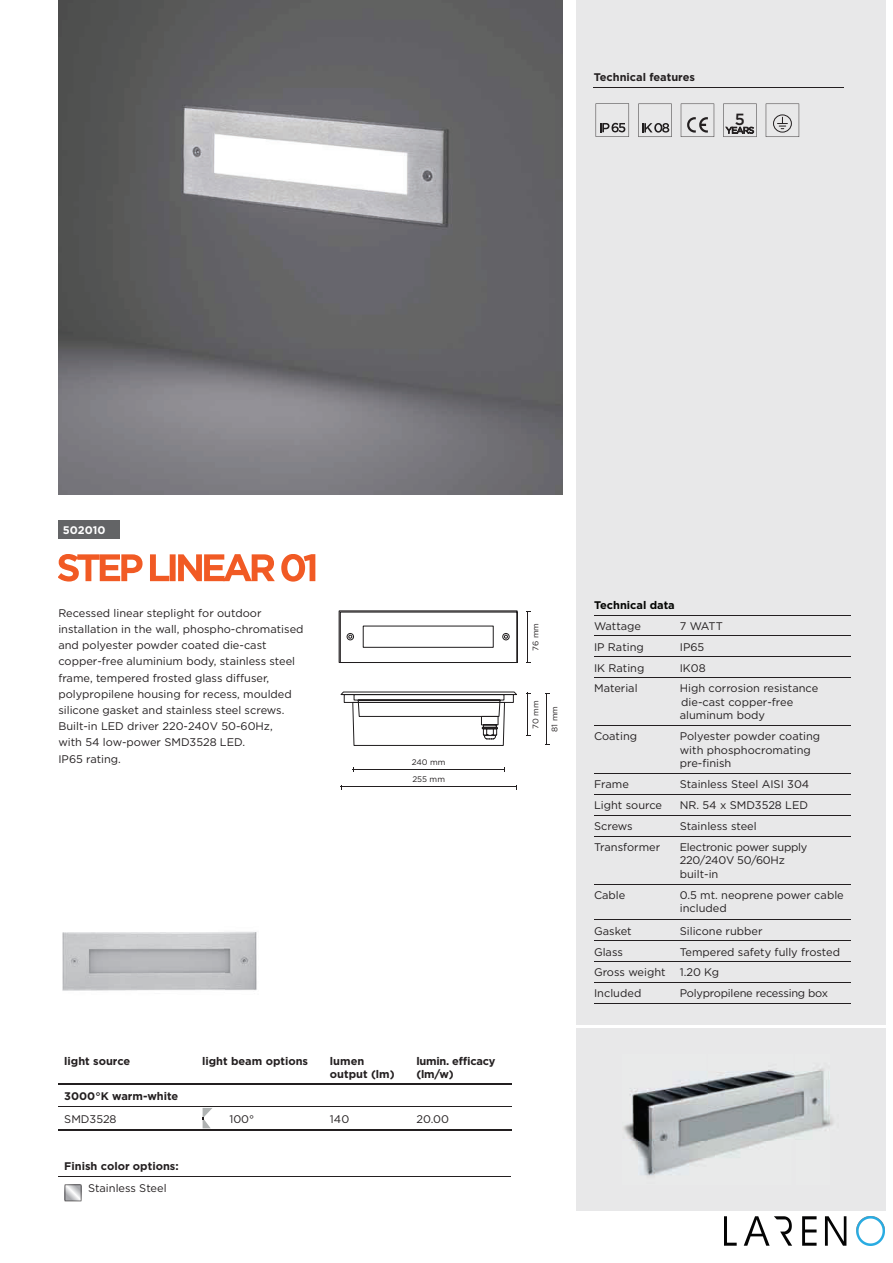
<style>
.page{position:relative;width:893px;height:1263px;background:#fff}
.page>*{position:absolute;margin:0;border:0;box-sizing:border-box;transform-origin:0 0}
.t1{font:500 16.2px "Gotham";color:#231f20}
.t2{font:11.1px/16.2px "Gotham";color:#231f20}
.t3{font:700 11.1px/13.2px "Gotham";color:#231f20}
.t4{font:11.1px/13.2px "Gotham";letter-spacing:-.02em;color:#231f20}
.t5{font:700 11.1px/13.2px "Gotham";letter-spacing:-.02em;color:#231f20}
.t6{font:700 11.1px "Gotham";color:#040503}
.t7{font:700 11.1px "Gotham";color:#fff}
.t8{font:8.1px/17.7px "Gotham";color:#231f20}
</style>
<div class="page">
<div style="left:576px;top:1029px;width:309px;height:182px;background:#e8e8e9"></div>
<img style="left:623px;top:1069px;width:210px;height:107px">
<div style="left:576px;top:0;width:309px;height:1025px;background:#e8e8e9"></div>
<hr style="left:58px;top:1083px;width:454px;height:2px;background:#231f20">
<hr style="left:58px;top:1107px;width:454px;height:1px;background:#231f20">
<hr style="left:58px;top:1129px;width:454px;height:1px;background:#231f20">
<svg style="left:203px;top:1108px;width:9px;height:20px"></svg>
<hr style="left:594px;top:88px;width:250px;height:1px;background:#231f20">
<svg style="left:681px;top:104px;width:33px;height:33px"></svg>
<svg style="left:723px;top:104px;width:34px;height:33px"></svg>
<svg style="left:638px;top:104px;width:34px;height:33px"></svg>
<svg style="left:596px;top:103px;width:33px;height:34px"></svg>
<svg style="left:766px;top:104px;width:33px;height:33px"></svg>
<svg style="left:58px;top:554px;width:257px;height:28px"></svg>
<div style="left:58px;top:521px;width:62px;height:18px;background:#636466"></div>
<hr style="left:594px;top:615px;width:256px;height:1px;background:#231f20">
<hr style="left:594px;top:982px;width:256px;height:1px;background:#231f20">
<hr style="left:594px;top:1003px;width:256px;height:1px;background:#231f20">
<hr style="left:594px;top:636px;width:256px;height:1px;background:#231f20">
<hr style="left:594px;top:657px;width:256px;height:1px;background:#231f20">
<hr style="left:594px;top:678px;width:256px;height:1px;background:#231f20">
<hr style="left:594px;top:726px;width:256px;height:1px;background:#231f20">
<hr style="left:594px;top:774px;width:256px;height:1px;background:#231f20">
<hr style="left:594px;top:794px;width:256px;height:1px;background:#231f20">
<hr style="left:594px;top:815px;width:256px;height:1px;background:#231f20">
<hr style="left:594px;top:836px;width:256px;height:1px;background:#231f20">
<hr style="left:594px;top:884px;width:256px;height:1px;background:#231f20">
<hr style="left:594px;top:920px;width:256px;height:1px;background:#231f20">
<hr style="left:594px;top:941px;width:256px;height:1px;background:#231f20">
<hr style="left:594px;top:962px;width:256px;height:1px;background:#231f20">
<hr style="left:528px;top:611px;width:1px;height:52px;background:#231f20">
<hr style="left:528px;top:693px;width:1px;height:43px;background:#231f20">
<hr style="left:547px;top:693px;width:1px;height:52px;background:#231f20">
<svg style="left:339px;top:610px;width:178px;height:136px"></svg>
<hr style="left:353px;top:769px;width:152px;height:1px;background:#231f20">
<hr style="left:341px;top:787px;width:176px;height:1px;background:#231f20">
<svg style="left:65px;top:1185px;width:16px;height:16px"></svg>
<hr style="left:58px;top:1176px;width:453px;height:1px;background:#231f20">
<img style="left:58px;top:0;width:505px;height:494px">
<img style="left:62px;top:932px;width:195px;height:59px">
<img style="left:725px;top:1217px;width:159px;height:29px">
<p class="t3" style="left:594px;top:71px;width:103px">Technical features</p>
<h1 class="t1" style="left:735px;top:112px;width:12px">5</h1>
<p class="t7" style="left:63px;top:526px;width:44px">502010</p>
<p class="t2" style="left:58px;top:605px;width:247px">Recessed linear steplight for outdoor installation in the wall, phospho-chromatised and polyester powder coated die-cast copper-free aluminium body, stainless steel frame, tempered frosted glass diffuser, polypropilene housing for recess, moulded silicone gasket and stainless steel screws.<br>Built-in LED driver 220-240V 50-60Hz,<br>with 54 low-power SMD3528 LED.<br>IP65 rating.</p>
<p class="t8" style="left:412px;top:754px;width:35px">240 mm<br>255 mm</p>
<p class="t3" style="left:64px;top:1055px;width:68px">light source</p>
<p class="t3" style="left:202px;top:1055px;width:107px">light beam options</p>
<p class="t3" style="left:330px;top:1055px;width:66px">lumen output (lm)</p>
<p class="t5" style="left:416px;top:1055px;width:81px">lumin. efficacy (lm/w)</p>
<p class="t3" style="left:64px;top:1090px;width:116px">3000°K warm-white</p>
<p class="t2" style="left:64px;top:1112px;width:54px">SMD3528</p>
<p class="t2" style="left:229px;top:1112px;width:26px">100°</p>
<p class="t2" style="left:330px;top:1112px;width:21px">140</p>
<p class="t2" style="left:416px;top:1112px;width:34px">20.00</p>
<p class="t3" style="left:64px;top:1160px;width:116px">Finish color options:</p>
<p class="t2" style="left:88px;top:1180px;width:80px">Stainless Steel</p>
<p class="t8" style="left:527px;top:651px;width:29px;rotate:-90deg">76 mm</p>
<p class="t8" style="left:527px;top:729px;width:30px;rotate:-90deg">70 mm</p>
<p class="t8" style="left:546px;top:732px;width:27px;rotate:-90deg">81 mm</p>
<p class="t6" style="left:594px;top:601px;width:82px">Technical data</p>
<p class="t2" style="left:594px;top:619px;width:49px">Wattage</p>
<p class="t2" style="left:680px;top:619px;width:45px">7 WATT</p>
<p class="t2" style="left:594px;top:639px;width:51px">IP Rating</p>
<p class="t2" style="left:680px;top:639px;width:26px">IP65</p>
<p class="t2" style="left:594px;top:660px;width:52px">IK Rating</p>
<p class="t2" style="left:680px;top:660px;width:28px">IK08</p>
<p class="t2" style="left:594px;top:681px;width:45px">Material</p>
<p class="t2" style="left:680px;top:683px;width:140px;line-height:13.2px">High corrosion resistance die-cast copper-free aluminum body</p>
<p class="t2" style="left:594px;top:729px;width:45px">Coating</p>
<p class="t2" style="left:680px;top:731px;width:142px;line-height:13.2px">Polyester powder coating with phosphocromating pre-finish</p>
<p class="t2" style="left:594px;top:777px;width:36px">Frame</p>
<p class="t2" style="left:680px;top:777px;width:131px">Stainless Steel AISI 304</p>
<p class="t2" style="left:594px;top:798px;width:70px">Light source</p>
<p class="t2" style="left:680px;top:798px;width:130px">NR. 54 x SMD3528 LED</p>
<p class="t2" style="left:594px;top:819px;width:40px">Screws</p>
<p class="t2" style="left:680px;top:819px;width:78px">Stainless steel</p>
<p class="t2" style="left:594px;top:840px;width:68px">Transformer</p>
<p class="t4" style="left:680px;top:841px;width:129px">Electronic power supply<br>220/240V 50/60Hz built-in</p>
<p class="t2" style="left:594px;top:888px;width:33px">Cable</p>
<p class="t2" style="left:680px;top:889px;width:165px;line-height:13.2px">0.5 mt. neoprene power cable included</p>
<p class="t2" style="left:594px;top:923px;width:39px">Gasket</p>
<p class="t2" style="left:680px;top:923px;width:84px">Silicone rubber</p>
<p class="t2" style="left:594px;top:944px;width:30px">Glass</p>
<p class="t2" style="left:680px;top:944px;width:162px">Tempered safety fully frosted</p>
<p class="t2" style="left:594px;top:965px;width:73px">Gross weight</p>
<p class="t2" style="left:680px;top:965px;width:41px">1.20 Kg</p>
<p class="t2" style="left:594px;top:986px;width:49px">Included</p>
<p class="t4" style="left:680px;top:988px;width:150px">Polypropilene recessing box</p>
</div>
